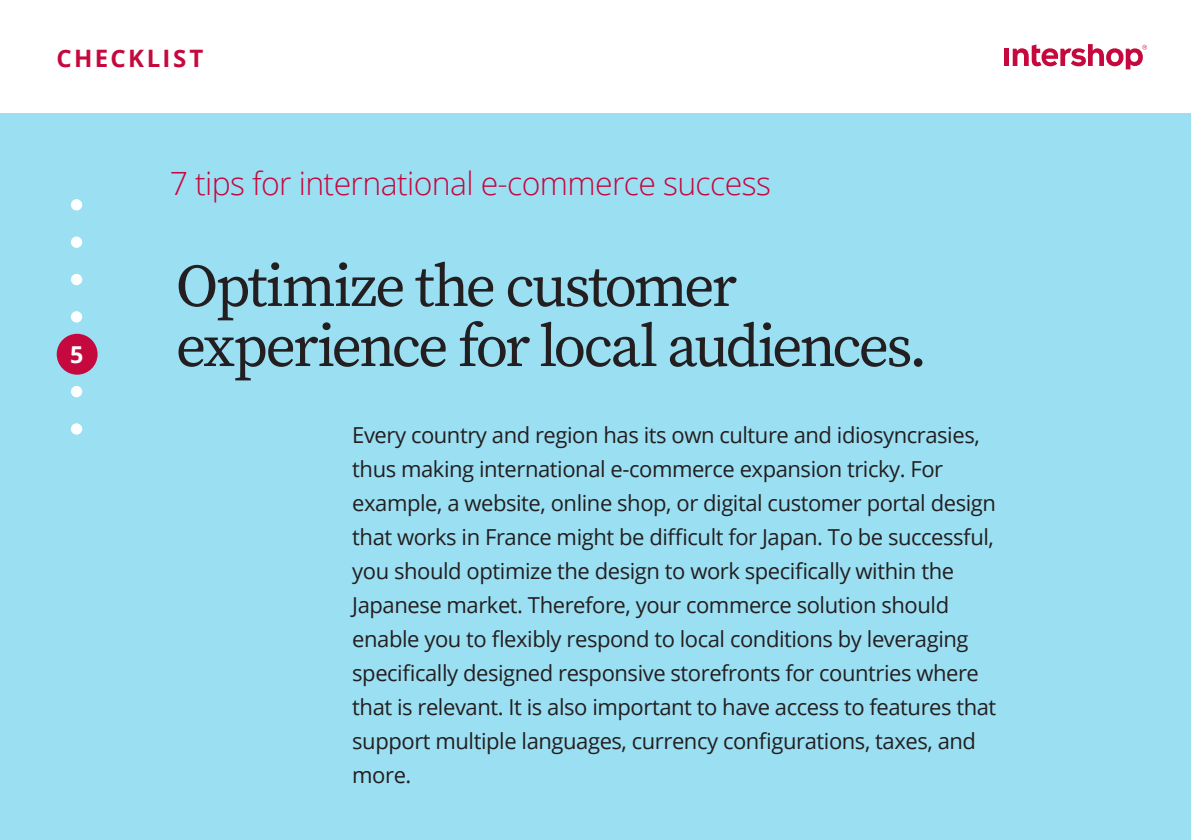
<style>
.page{position:relative;width:1191px;height:840px;background:#fff}
.page>*{position:absolute;margin:0;border:0;box-sizing:border-box;transform-origin:0 0}
.t1{font:60px/60px "Source Serif Variable";letter-spacing:-.05em;color:#231f20}
.t2{font:300 32px "Open Sans";letter-spacing:-.02em;color:#c5083d}
.t3{font:700 24px "Open Sans";letter-spacing:.095em;color:#c5083d}
.t4{font:700 23.2px "Open Sans";color:#fff}
.t5{font:22px/34px "Open Sans";letter-spacing:-.02em;color:#231f20}
</style>
<div class="page">
<div style="left:0;top:113px;width:1191px;height:726px;background:#9bdff3"></div>
<div style="left:71px;top:236px;width:11px;height:12px;background:#fff;border-radius:50%"></div>
<div style="left:71px;top:385px;width:11px;height:12px;background:#fff;border-radius:50%"></div>
<div style="left:71px;top:311px;width:11px;height:11px;background:#fff;border-radius:50%"></div>
<div style="left:71px;top:274px;width:11px;height:11px;background:#fff;border-radius:50%"></div>
<div style="left:71px;top:423px;width:11px;height:11px;background:#fff;border-radius:50%"></div>
<div style="left:71px;top:199px;width:11px;height:11px;background:#fff;border-radius:50%"></div>
<div style="left:57px;top:333px;width:41px;height:41px;background:#c5083d;border-radius:50%"></div>
<div style="left:1004px;top:49px;width:5px;height:17px;background:#c5083d"></div>
<svg style="left:1012px;top:44px;width:135px;height:25px"></svg>
<p class="t3" style="left:56px;top:41px;width:148px">CHECKLIST</p>
<p class="t4" style="left:70px;top:338px;width:15px">5</p>
<h2 class="t2" style="left:170px;top:161px;width:602px">7 tips for international e-commerce success</h2>
<h1 class="t1" style="left:176px;top:256px;width:753px">Optimize the customer experience for local audiences.</h1>
<p class="t5" style="left:352px;top:417px;width:645px">Every country and region has its own culture and idiosyncrasies, thus making international e-commerce expansion tricky. For example, a website, online shop, or digital customer portal design that works in France might be difficult for Japan. To be successful, you should optimize the design to work specifically within the Japanese market. Therefore, your commerce solution should enable you to flexibly respond to local conditions by leveraging specifically designed responsive storefronts for countries where that is relevant. It is also important to have access to features that support multiple languages, currency configurations, taxes, and more.</p>
</div>
